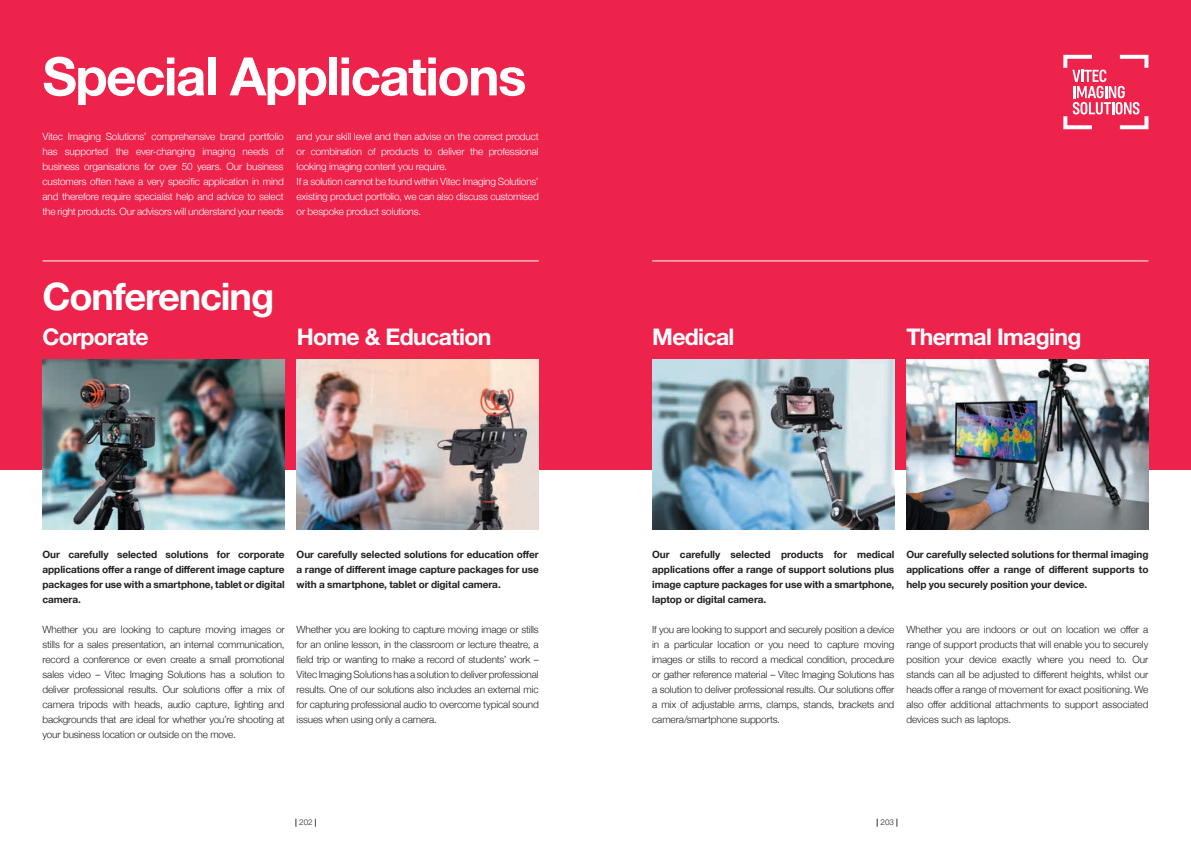
<style>
.page{position:relative;width:1191px;height:842px;background:#fff}
.page>*{position:absolute;margin:0;border:0;box-sizing:border-box;transform-origin:0 0}
.t1{font:700 53px "Helvetica Neue LT Std";letter-spacing:-.03em;color:#fff}
.t2{font:700 38px "Helvetica Neue LT Std";letter-spacing:-.03em;color:#fff}
.t3{font:700 23px "Helvetica Neue LT Std";letter-spacing:-.03em;color:#fff}
.t4{font:300 10px/15px "Helvetica Neue";letter-spacing:-.01em;color:#231f20;text-align:justify}
.t5{font:300 10px/15px "Helvetica Neue";letter-spacing:-.015em;color:#fff;text-align:justify}
.t6{font:700 10px/15px "Helvetica Neue";letter-spacing:-.005em;color:#231f20;text-align:justify}
.t7{font:300 8px "Helvetica Neue LT Std";color:#231f20}
.s1{font-weight:700}
</style>
<div class="page">
<div style="left:0;top:0;width:1191px;height:469px;background:#ed234c"></div>
<img style="left:652px;top:359px;width:242px;height:170px">
<img style="left:906px;top:359px;width:242px;height:170px">
<svg style="left:1063px;top:55px;width:85px;height:74px"></svg>
<img style="left:43px;top:359px;width:242px;height:170px">
<img style="left:297px;top:359px;width:242px;height:170px">
<hr style="left:652px;top:260px;width:496px;height:1px;background:#fff">
<hr style="left:43px;top:260px;width:496px;height:1px;background:#fff">
<h1 class="t1" style="left:43px;top:44px;width:485px">Special Applications</h1>
<p class="t5" style="left:43px;top:129px;width:243px">Vitec Imaging Solutions’ comprehensive brand portfolio has supported the ever-changing imaging needs of business organisations for over 50 years. Our business customers often have a very specific application in mind and therefore require specialist help and advice to select the right products. Our advisors will understand your needs</p>
<p class="t5" style="left:297px;top:129px;width:244px;text-align:left">and your skill level and then advise on the correct product or combination of products to deliver the professional looking imaging content you require.<br>If a solution cannot be found within Vitec Imaging Solutions’ existing product portfolio, we can also discuss customised or bespoke product solutions.</p>
<h2 class="t2" style="left:43px;top:273px;width:233px">Conferencing</h2>
<h3 class="t3" style="left:43px;top:323px;width:108px">Corporate</h3>
<h3 class="t3" style="left:297px;top:323px;width:196px">Home &amp; Education</h3>
<h3 class="t3" style="left:652px;top:323px;width:84px">Medical</h3>
<h3 class="t3" style="left:906px;top:323px;width:177px">Thermal Imaging</h3>
<p class="t6" style="left:43px;top:547px;width:244px">Our carefully selected solutions for corporate applications offer a range of different image capture packages for use with a smartphone, tablet or digital camera.</p>
<p class="t4" style="left:43px;top:621px;width:244px">Whether you are looking to capture moving images or stills for a sales presentation, an internal communication, record a conference or even create a small promotional sales video – Vitec Imaging Solutions has a solution to deliver professional results. Our solutions offer a mix of camera tripods with heads, audio capture, lighting and backgrounds that are ideal for whether you’re shooting at your business location or outside on the move.</p>
<p class="t6" style="left:297px;top:547px;width:244px">Our carefully selected solutions for education offer a range of different image capture packages for use with a smartphone, tablet or digital camera.</p>
<p class="t4" style="left:297px;top:621px;width:244px">Whether you are looking to capture moving image or stills for an online lesson, in the classroom or lecture theatre, a field trip or wanting to make a record of students’ work – Vitec Imaging Solutions has a solution to deliver professional results. One of our solutions also includes an external mic for capturing professional audio to overcome typical sound issues when using only a camera.</p>
<p class="t6" style="left:652px;top:547px;width:244px">Our carefully selected products for medical applications offer a range of support solutions plus image capture packages for use with a smartphone, laptop or digital camera.</p>
<p class="t4" style="left:652px;top:621px;width:244px">If you are looking to support and securely position a device in a particular location or you need to capture moving images or stills to record a medical condition, procedure or gather reference material – Vitec Imaging Solutions has a solution to deliver professional results. Our solutions offer a mix of adjustable arms, clamps, stands, brackets and camera/smartphone supports.</p>
<p class="t6" style="left:906px;top:547px;width:244px">Our carefully selected solutions for thermal imaging applications offer a range of different supports to help you securely position your device.</p>
<p class="t4" style="left:906px;top:621px;width:244px">Whether you are indoors or out on location we offer a range of support products that will enable you to securely position your device exactly where you need to. Our stands can all be adjusted to different heights, whilst our heads offer a range of movement for exact positioning. We also offer additional attachments to support associated devices such as laptops.</p>
<p class="t7" style="left:295px;top:817px;width:23px"><span class="s1">|</span> 202 <span class="s1">|</span></p>
<p class="t7" style="left:876px;top:817px;width:23px"><span class="s1">|</span> 203 <span class="s1">|</span></p>
</div>
